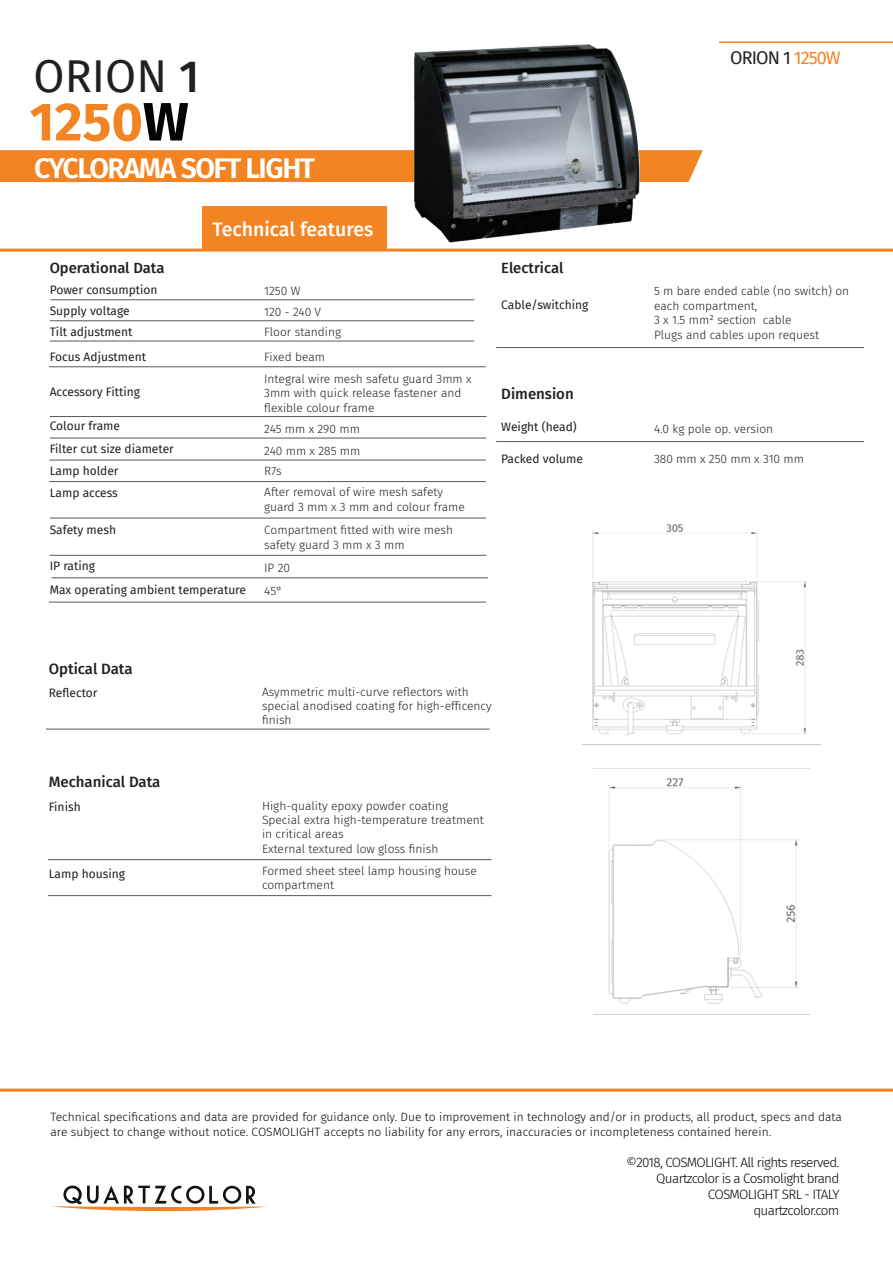
<style>
.page{position:relative;width:893px;height:1263px;background:#fff}
.page>*{position:absolute;margin:0;border:0;box-sizing:border-box;transform-origin:0 0}
.t1{font:700 54px "Fira Sans";color:#f38424}
.t2{font:45px "Fira Sans";color:#231f20}
.t3{font:600 28.5px "Fira Sans";letter-spacing:-.05em;color:#fff}
.t4{font:500 19.5px "Fira Sans";color:#fff}
.t5{font:18px "Fira Sans";letter-spacing:-.05em;color:#231f20}
.t6{font:500 15px "Fira Sans";color:#231f20}
.t7{font:500 14.85px "Fira Sans";color:#231f20}
.t8{font:300 13.5px/16.2px "Fira Sans";letter-spacing:-.05em;color:#040503;text-align:right}
.t9{font:300 12px/14.4px "Fira Sans";color:#231f20}
.t10{font:300 12px/14.4px "Fira Sans";color:#040503}
.t11{font:12px/22.2px "Fira Sans";color:#231f20}
.s1{font-weight:500}
.s2{color:#040503}
.s3{color:#f38424}
</style>
<div class="page">
<svg style="left:52px;top:1185px;width:216px;height:26px"></svg>
<hr style="left:0;top:249px;width:893px;height:3px;background:#f38424">
<div style="left:202px;top:206px;width:184px;height:44px;background:#f38424"></div>
<hr style="left:0;top:1088px;width:893px;height:3px;background:#f38424">
<hr style="left:49px;top:602px;width:437px;height:1px;background:#58595b">
<hr style="left:50px;top:320px;width:424px;height:1px;background:#58595b">
<hr style="left:50px;top:341px;width:424px;height:1px;background:#58595b">
<hr style="left:50px;top:555px;width:436px;height:1px;background:#58595b">
<hr style="left:719px;top:41px;width:174px;height:2px;background:#f38424">
<div style="left:0;top:150px;width:703px;height:32px;background:#f38424"></div>
<hr style="left:46px;top:729px;width:443px;height:1px;background:#58595b">
<hr style="left:50px;top:416px;width:436px;height:1px;background:#58595b">
<hr style="left:51px;top:577px;width:437px;height:1px;background:#58595b">
<hr style="left:51px;top:299px;width:423px;height:1px;background:#58595b">
<hr style="left:48px;top:895px;width:443px;height:1px;background:#58595b">
<hr style="left:496px;top:347px;width:368px;height:1px;background:#58595b">
<hr style="left:496px;top:441px;width:368px;height:1px;background:#58595b">
<hr style="left:49px;top:366px;width:437px;height:1px;background:#58595b">
<hr style="left:49px;top:481px;width:437px;height:1px;background:#58595b">
<hr style="left:50px;top:518px;width:436px;height:1px;background:#58595b">
<hr style="left:50px;top:438px;width:436px;height:1px;background:#58595b">
<hr style="left:49px;top:460px;width:437px;height:1px;background:#58595b">
<hr style="left:48px;top:859px;width:443px;height:1px;background:#58595b">
<img style="left:351px;top:44px;width:341px;height:208px">
<img style="left:582px;top:524px;width:238px;height:221px">
<img style="left:593px;top:768px;width:216px;height:247px">
<h2 class="t2" style="left:34px;top:42px;width:167px">ORION <span class="s1">1</span></h2>
<h1 class="t1" style="left:30px;top:76px;width:161px">1250<span class="s2">W</span></h1>
<h3 class="t3" style="left:34px;top:144px;width:283px">CYCLORAMA SOFT LIGHT</h3>
<h3 class="t4" style="left:212px;top:214px;width:163px">Technical features</h3>
<p class="t7" style="left:50px;top:256px;width:116px">Operational Data</p>
<p class="t11" style="left:50px;top:279px;width:109px;line-height:20.7px">Power consumption<br>Supply voltage<br>Tilt adjustment</p>
<p class="t11" style="left:50px;top:345px;width:98px">Focus Adjustment</p>
<p class="t11" style="left:50px;top:381px;width:92px">Accessory Fitting</p>
<p class="t11" style="left:50px;top:415px;width:126px">Colour frame<br>Filter cut size diameter<br>Lamp holder<br>Lamp access</p>
<p class="t11" style="left:50px;top:519px;width:68px">Safety mesh</p>
<p class="t11" style="left:50px;top:554px;width:198px;line-height:23.7px">IP rating<br>Max operating ambient temperature</p>
<p class="t9" style="left:264px;top:280px;width:78px;line-height:20.7px">1250 W<br>120 - 240 V<br>Floor standing</p>
<p class="t9" style="left:264px;top:346px;width:209px;line-height:21.9px">Fixed beam<br>Integral wire mesh safetu guard 3mm x</p>
<p class="t9" style="left:264px;top:386px;width:199px">3mm with quick release fastener and flexible colour frame</p>
<p class="t9" style="left:264px;top:417px;width:98px;line-height:22.5px">245 mm x 290 mm<br>240 mm x 285 mm</p>
<p class="t9" style="left:264px;top:459px;width:180px;line-height:21.9px">R7s<br>After removal of wire mesh safety</p>
<p class="t9" style="left:264px;top:495px;width:202px;line-height:23.4px">guard 3 mm x 3 mm and colour frame<br>Compartment fitted with wire mesh</p>
<p class="t9" style="left:264px;top:533px;width:142px;line-height:23.4px">safety guard 3 mm x 3 mm<br>IP 20<br>45°</p>
<p class="t7" style="left:501px;top:256px;width:64px">Electrical</p>
<p class="t11" style="left:501px;top:293px;width:89px">Cable/switching</p>
<p class="t6" style="left:501px;top:382px;width:74px">Dimension</p>
<p class="t11" style="left:501px;top:415px;width:77px">Weight (head)</p>
<p class="t11" style="left:501px;top:447px;width:83px">Packed volume</p>
<p class="t6" style="left:49px;top:657px;width:85px">Optical Data</p>
<p class="t11" style="left:49px;top:681px;width:50px">Reflector</p>
<p class="t6" style="left:49px;top:770px;width:113px">Mechanical Data</p>
<p class="t11" style="left:49px;top:795px;width:33px">Finish</p>
<p class="t11" style="left:49px;top:862px;width:78px">Lamp housing</p>
<p class="t9" style="left:262px;top:684px;width:231px">Asymmetric multi-curve reflectors with special anodised coating for high-efficency finish</p>
<p class="t9" style="left:262px;top:798px;width:223px">High-quality epoxy powder coating Special extra high-temperature treatment in critical areas<br>External textured low gloss finish</p>
<p class="t9" style="left:262px;top:864px;width:216px">Formed sheet steel lamp housing house compartment</p>
<h3 class="t5" style="left:730px;top:44px;width:112px">ORION 1 <span class="s3">1250W</span></h3>
<p class="t9" style="left:654px;top:284px;width:197px">5 m bare ended cable (no switch) on each compartment,<br>3 x 1.5 mm² section cable<br>Plugs and cables upon request</p>
<p class="t9" style="left:654px;top:422px;width:121px">4.0 kg pole op. version</p>
<p class="t9" style="left:654px;top:451px;width:151px">380 mm x 250 mm x 310 mm</p>
<p class="t10" style="left:50px;top:1110px;width:793px">Technical specifications and data are provided for guidance only. Due to improvement in technology and/or in products, all product, specs and data are subject to change without notice. COSMOLIGHT accepts no liability for any errors, inaccuracies or incompleteness contained herein.</p>
<p class="t8" style="left:626px;top:1154px;width:215px">©2018, COSMOLIGHT. All rights reserved.<br>Quartzcolor is a Cosmolight brand<br>COSMOLIGHT SRL - ITALY quartzcolor.com</p>
</div>
